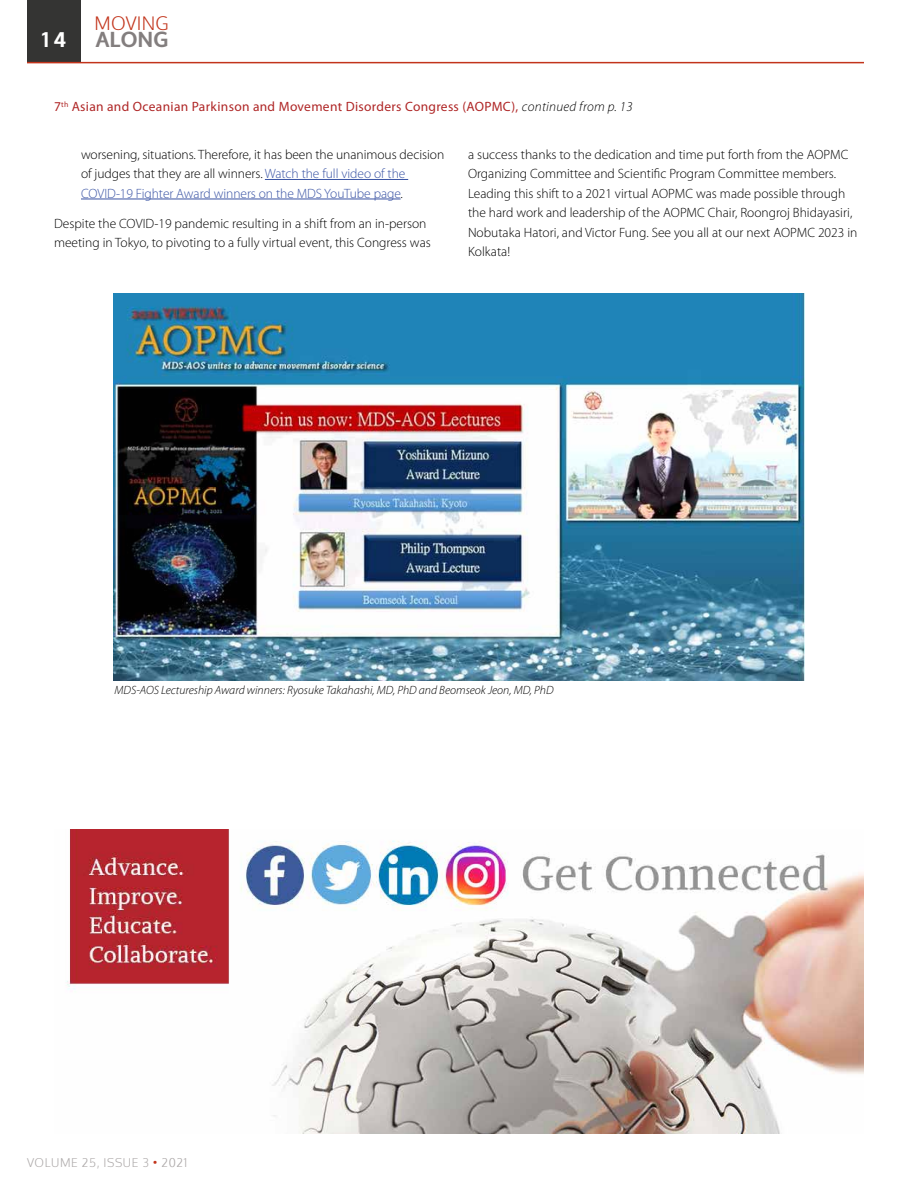
<style>
.page{position:relative;width:918px;height:1188px;background:#fff}
.page>*{position:absolute;margin:0;border:0;box-sizing:border-box;transform-origin:0 0}
.t1{font:700 21.45px "Oxygen";letter-spacing:.02em;color:#837e7e}
.t2{font:700 21px "Oxygen";color:#fff}
.t3{font:300 18.45px "Oxygen";letter-spacing:.01em;color:#c2341b}
.Body_new__05{font:300 13.5px/19.5px "Myriad Pro";color:#000}
.Text_-bullets___no{font:300 13.5px/19.5px "Myriad Pro";letter-spacing:-.005em;color:#000}
.continued_on{font:13.5px "Myriad Pro";letter-spacing:.025em;color:#af2626}
.t4{font:italic 300 12px "Myriad Pro";color:#000}
.t5{font:300 12px "Oxygen";letter-spacing:.05em;color:#aca8a8}
.s1{font-weight:300;font-style:italic;color:#000}
.s2{color:#3953a4}
.s3{color:#c2341b}
</style>
<div class="page">
<div style="left:27px;top:0;width:54px;height:62px;background:#343433"></div>
<hr style="left:27px;top:62px;width:837px;height:1px;background:#c2341b">
<hr style="left:265px;top:179px;width:143px;height:1px;background:#3953a4">
<hr style="left:81px;top:199px;width:320px;height:1px;background:#3953a4">
<img style="left:113px;top:294px;width:691px;height:387px">
<img style="left:66px;top:830px;width:798px;height:304px">
<h2 class="t2" style="left:42px;top:27px;width:26px">14</h2>
<h3 class="t3" style="left:95px;top:12px;width:76px">MOVING</h3>
<h1 class="t1" style="left:96px;top:26px;width:74px">ALONG</h1>
<p class="continued_on" style="left:54px;top:99px;width:580px">7<sup>th</sup> Asian and Oceanian Parkinson and Movement Disorders Congress (AOPMC), <span class="s1">continued from p. 13</span></p>
<p class="Body_new__05" style="left:468px;top:144px;width:391px">a success thanks to the dedication and time put forth from the AOPMC Organizing Committee and Scientific Program Committee members.<br>Leading this shift to a 2021 virtual AOPMC was made possible through the hard work and leadership of the AOPMC Chair, Roongroj Bhidayasiri, Nobutaka Hatori, and Victor Fung. See you all at our next AOPMC 2023 in Kolkata!</p>
<p class="Text_-bullets___no" style="left:81px;top:144px;width:365px">worsening, situations. Therefore, it has been the unanimous decision of judges that they are all winners. <span class="s2">Watch the full video of the<br>COVID-19 Fighter Award winners on the MDS YouTube page</span>.</p>
<p class="Body_new__05" style="left:54px;top:214px;width:378px">Despite the COVID-19 pandemic resulting in a shift from an in-person meeting in Tokyo, to pivoting to a fully virtual event, this Congress was</p>
<p class="t4" style="left:114px;top:683px;width:441px">MDS-AOS Lectureship Award winners: Ryosuke Takahashi, MD, PhD and Beomseok Jeon, MD, PhD</p>
<p class="t5" style="left:27px;top:1155px;width:162px">VOLUME 25, ISSUE 3 <span class="s3">•</span> 2021</p>
</div>
